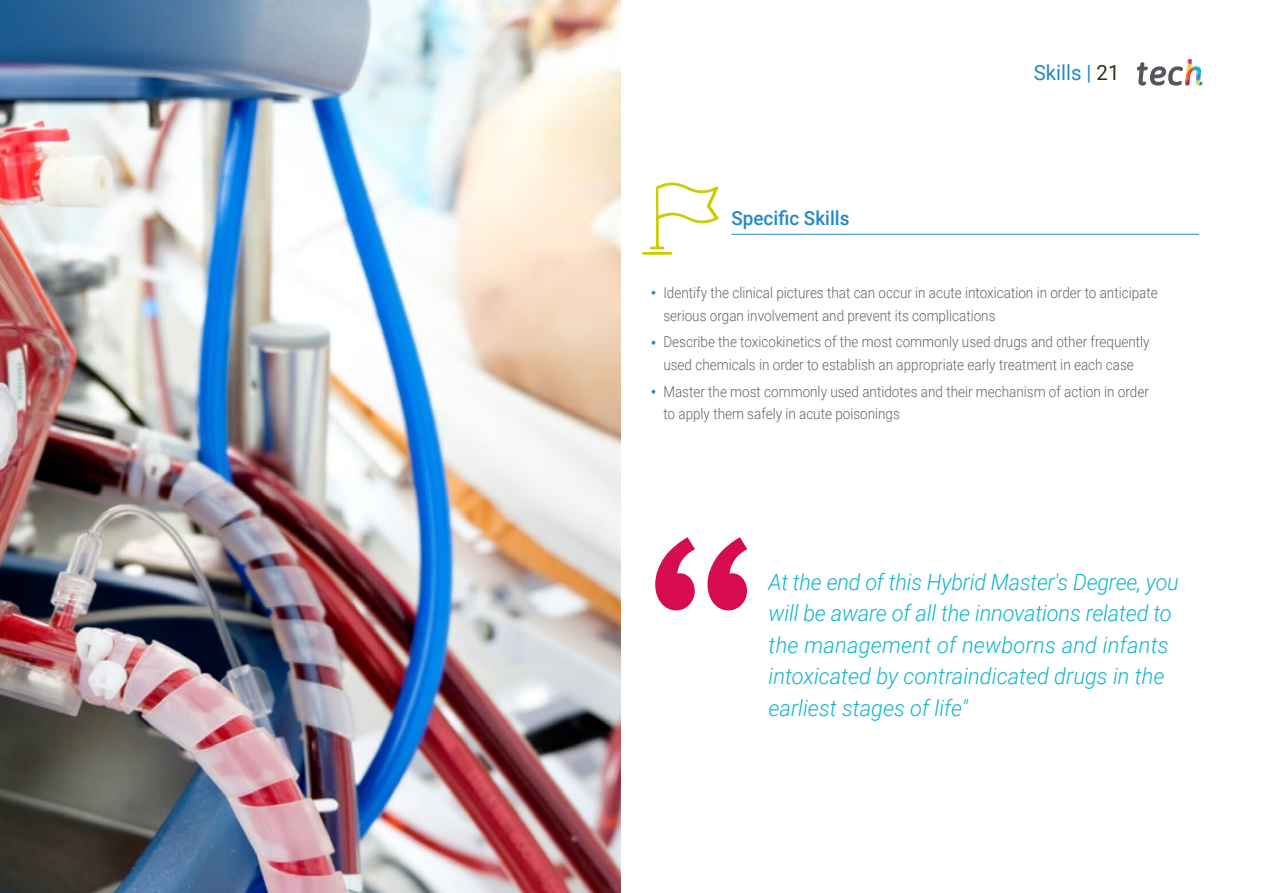
<style>
.page{position:relative;width:1263px;height:893px;background:#fff}
.page>*{position:absolute;margin:0;border:0;box-sizing:border-box;transform-origin:0 0}
.t1{font:italic 300 22.5px/31.5px "Roboto";color:#0fb6cf;scale:.96 1}
.t2{font:21px "Roboto";color:#2488c9}
.t3{font:500 19.5px "Roboto";color:#2488c9}
.t4{font:300 15px/22.5px "Roboto";color:#61646a;scale:.9 1}
.s1{color:#312e20}
</style>
<div class="page">
<img style="left:0;top:0;width:621px;height:893px">
<svg style="left:655px;top:537px;width:92px;height:73px"></svg>
<svg style="left:1137px;top:59px;width:65px;height:27px"></svg>
<hr style="left:731px;top:234px;width:468px;height:1px;background:#2488c9">
<hr style="left:642px;top:252px;width:30px;height:3px;background:#cdce00">
<svg style="left:650px;top:182px;width:69px;height:67px"></svg>
<h3 class="t3" style="left:731px;top:205px;width:120px">Specific Skills</h3>
<h2 class="t2" style="left:1034px;top:57px;width:87px">Skills | <span class="s1">21</span></h2>
<p class="t4" style="left:663px;top:281px;width:551px">Identify the clinical pictures that can occur in acute intoxication in order to anticipate serious organ involvement and prevent its complications</p>
<p class="t4" style="left:663px;top:330px;width:542px">Describe the toxicokinetics of the most commonly used drugs and other frequently used chemicals in order to establish an appropriate early treatment in each case</p>
<p class="t4" style="left:663px;top:380px;width:541px">Master the most commonly used antidotes and their mechanism of action in order to apply them safely in acute poisonings</p>
<h1 class="t1" style="left:768px;top:565px;width:429px">At the end of this Hybrid Master's Degree, you will be aware of all the innovations related to the management of newborns and infants intoxicated by contraindicated drugs in the earliest stages of life"</h1>
</div>
